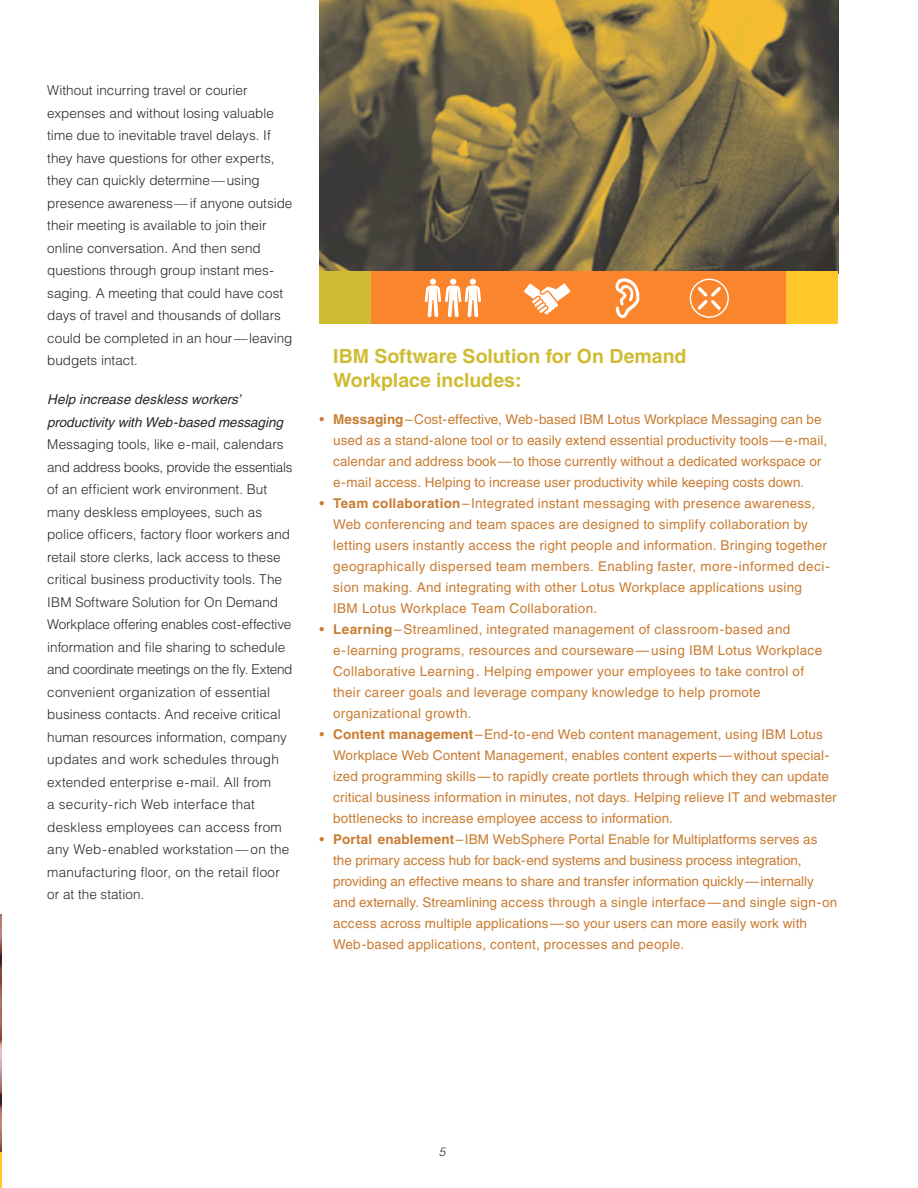
<style>
.page{position:relative;width:918px;height:1188px;background:#fff}
.page>*{position:absolute;margin:0;border:0;box-sizing:border-box;transform-origin:0 0}
.Text_-_body{font:700 19.5px/24px "IBM Helv";color:#cfbc33}
.Text_-_bullets{font:13.5px/21px "IBM Helv";letter-spacing:.01em;color:#c97c32}
.Text_-_body-2{font:300 13.5px/22.5px "IBM Helv";color:#2a2828}
.Text_-_subhead_secondary{font:italic 13.5px/22.5px "IBM Helv";color:#2a2828}
.Text_-_body-3{font:italic 300 12px "IBM Helv";color:#2a2828}
.s1{font-weight:700}
</style>
<div class="page">
<hr style="left:0;top:1150px;width:1px;height:38px;background:#ffc729">
<img style="left:0;top:914px;width:2px;height:237px">
<img style="left:319px;top:0;width:519px;height:271px">
<div style="left:785px;top:271px;width:53px;height:53px;background:#ffc729"></div>
<div style="left:319px;top:271px;width:53px;height:53px;background:#cfbc33"></div>
<div style="left:371px;top:271px;width:53px;height:53px;background:#fa852d"></div>
<div style="left:423px;top:271px;width:53px;height:53px;background:#fa852d"></div>
<div style="left:474px;top:271px;width:53px;height:53px;background:#fa852d"></div>
<div style="left:526px;top:271px;width:53px;height:53px;background:#fa852d"></div>
<div style="left:578px;top:271px;width:53px;height:53px;background:#fa852d"></div>
<div style="left:630px;top:271px;width:53px;height:53px;background:#fa852d"></div>
<div style="left:681px;top:271px;width:53px;height:53px;background:#fa852d"></div>
<div style="left:733px;top:271px;width:53px;height:53px;background:#fa852d"></div>
<svg style="left:690px;top:279px;width:39px;height:39px"></svg>
<svg style="left:615px;top:278px;width:25px;height:40px"></svg>
<svg style="left:524px;top:283px;width:46px;height:31px"></svg>
<svg style="left:425px;top:279px;width:56px;height:38px"></svg>
<p class="Text_-_body-2" style="left:47px;top:79px;width:247px">Without incurring travel or courier expenses and without losing valuable time due to inevitable travel delays. If they have questions for other experts, they can quickly determine—using presence awareness—if anyone outside their meeting is available to join their online conversation. And then send questions through group instant mes&shy;saging. A meeting that could have cost days of travel and thousands of dollars could be completed in an hour—leaving budgets intact.</p>
<p class="Text_-_subhead_secondary" style="left:47px;top:388px;width:237px">Help increase deskless workers’ productivity with Web-based messaging</p>
<p class="Text_-_body-2" style="left:47px;top:433px;width:247px">Messaging tools, like e-mail, calendars and address books, provide the essentials of an efficient work environment. But many deskless employees, such as police officers, factory floor workers and retail store clerks, lack access to these critical business productivity tools. The IBM Software Solution for On Demand Workplace offering enables cost-effective information and file sharing to schedule and coordinate meetings on the fly. Extend convenient organization of essential business contacts. And receive critical human resources information, company updates and work schedules through extended enterprise e-mail. All from<br>a security-rich Web interface that deskless employees can access from any Web-enabled workstation—on the manufacturing floor, on the retail floor or at the station.</p>
<p class="Text_-_body" style="left:333px;top:344px;width:355px">IBM Software Solution for On Demand<br>Workplace includes:</p>
<p class="Text_-_bullets" style="left:333px;top:409px;width:495px;text-indent:-13px">• <span class="s1">Messaging</span>–Cost-effective, Web-based IBM Lotus Workplace Messaging can be used as a stand-alone tool or to easily extend essential productivity tools—e-mail, calendar and address book—to those currently without a dedicated workspace or e-mail access. Helping to increase user productivity while keeping costs down.</p>
<p class="Text_-_bullets" style="left:333px;top:493px;width:498px;text-indent:-13px">• <span class="s1">Team collaboration</span>–Integrated instant messaging with presence awareness, Web conferencing and team spaces are designed to simplify collaboration by letting users instantly access the right people and information. Bringing together geographically dispersed team members. Enabling faster, more-informed deci&shy;sion making. And integrating with other Lotus Workplace applications using IBM Lotus Workplace Team Collaboration.</p>
<p class="Text_-_bullets" style="left:333px;top:619px;width:491px;text-indent:-13px">• <span class="s1">Learning</span>–Streamlined, integrated management of classroom-based and e-learning programs, resources and courseware—using IBM Lotus Workplace Collaborative Learning. Helping empower your employees to take control of their career goals and leverage company knowledge to help promote organizational growth.</p>
<p class="Text_-_bullets" style="left:333px;top:724px;width:505px;text-indent:-13px">• <span class="s1">Content management</span>–End-to-end Web content management, using IBM Lotus Workplace Web Content Management, enables content experts—without special&shy;ized programming skills—to rapidly create portlets through which they can update critical business information in minutes, not days. Helping relieve IT and webmaster bottlenecks to increase employee access to information.</p>
<p class="Text_-_bullets" style="left:333px;top:829px;width:506px;text-indent:-13px">• <span class="s1">Portal enablement</span>–IBM WebSphere Portal Enable for Multiplatforms serves as the primary access hub for back-end systems and business process integration, providing an effective means to share and transfer information quickly—internally and externally. Streamlining access through a single interface—and single sign-on access across multiple applications—so your users can more easily work with Web-based applications, content, processes and people.</p>
<p class="Text_-_body-3" style="left:439px;top:1144px;width:8px">5</p>
</div>
